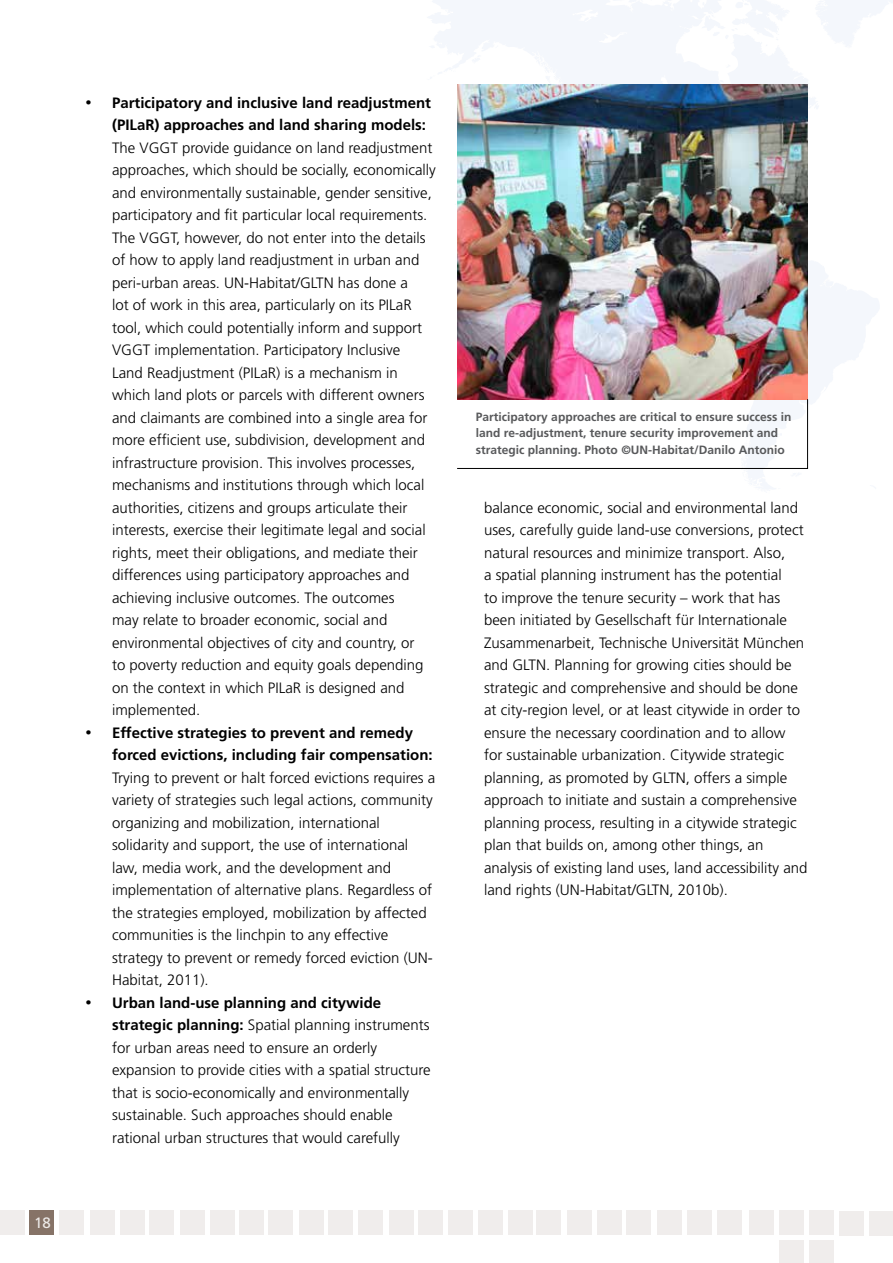
<style>
.page{position:relative;width:893px;height:1263px;background:#fff}
.page>*{position:absolute;margin:0;border:0;box-sizing:border-box;transform-origin:0 0}
.t1{font:300 15px/22.5px "Frutiger";color:#000}
.t2{font:700 15px/22.5px "Frutiger";color:#000}
.t3{font:15px "Frutiger";color:#edeae8}
.t4{font:700 12px/16.5px "Frutiger";color:#58595b}
.s1{font-weight:700}
</style>
<div class="page">
<div style="left:0;top:1210px;width:25px;height:25px;background:#f0edec"></div>
<div style="left:180px;top:1210px;width:25px;height:25px;background:#f0edec"></div>
<div style="left:389px;top:1210px;width:24px;height:25px;background:#f0edec"></div>
<div style="left:657px;top:1210px;width:25px;height:25px;background:#f0edec"></div>
<div style="left:210px;top:1210px;width:25px;height:25px;background:#f0edec"></div>
<div style="left:478px;top:1210px;width:25px;height:25px;background:#f0edec"></div>
<div style="left:418px;top:1210px;width:25px;height:25px;background:#f0edec"></div>
<div style="left:687px;top:1210px;width:25px;height:25px;background:#f0edec"></div>
<div style="left:59px;top:1210px;width:25px;height:25px;background:#f0edec"></div>
<div style="left:268px;top:1210px;width:25px;height:25px;background:#f0edec"></div>
<div style="left:536px;top:1210px;width:25px;height:25px;background:#f0edec"></div>
<div style="left:239px;top:1210px;width:25px;height:25px;background:#f0edec"></div>
<div style="left:508px;top:1210px;width:25px;height:25px;background:#f0edec"></div>
<div style="left:448px;top:1210px;width:25px;height:25px;background:#f0edec"></div>
<div style="left:717px;top:1210px;width:24px;height:25px;background:#f0edec"></div>
<div style="left:90px;top:1210px;width:25px;height:25px;background:#f0edec"></div>
<div style="left:299px;top:1210px;width:24px;height:25px;background:#f0edec"></div>
<div style="left:567px;top:1210px;width:25px;height:25px;background:#f0edec"></div>
<div style="left:120px;top:1210px;width:24px;height:25px;background:#f0edec"></div>
<div style="left:328px;top:1210px;width:25px;height:25px;background:#f0edec"></div>
<div style="left:597px;top:1210px;width:25px;height:25px;background:#f0edec"></div>
<div style="left:149px;top:1210px;width:25px;height:25px;background:#f0edec"></div>
<div style="left:358px;top:1210px;width:25px;height:25px;background:#f0edec"></div>
<div style="left:626px;top:1210px;width:25px;height:25px;background:#f0edec"></div>
<div style="left:749px;top:1210px;width:25px;height:25px;background:#f0edec"></div>
<div style="left:779px;top:1210px;width:25px;height:25px;background:#f0edec"></div>
<div style="left:779px;top:1240px;width:25px;height:23px;background:#f0edec"></div>
<div style="left:809px;top:1210px;width:24px;height:25px;background:#f0edec"></div>
<div style="left:809px;top:1240px;width:24px;height:23px;background:#f0edec"></div>
<div style="left:840px;top:1211px;width:24px;height:25px;background:#f0edec"></div>
<div style="left:869px;top:1211px;width:24px;height:25px;background:#f0edec"></div>
<div style="left:30px;top:1210px;width:24px;height:25px;background:#867367"></div>
<svg style="left:428px;top:0;width:451px;height:469px"></svg>
<svg style="left:692px;top:0;width:201px;height:49px"></svg>
<img style="left:457px;top:84px;width:351px;height:314px">
<svg style="left:456px;top:398px;width:352px;height:91px"></svg>
<p class="t3" style="left:34px;top:1214px;width:18px">18</p>
<p class="t2" style="left:112px;top:91px;width:320px;text-indent:-27px">• Participatory and inclusive land readjustment (PILaR) approaches and land sharing models:</p>
<p class="t1" style="left:112px;top:136px;width:325px">The VGGT provide guidance on land readjustment approaches, which should be socially, economically and environmentally sustainable, gender sensitive, participatory and fit particular local requirements.<br>The VGGT, however, do not enter into the details of how to apply land readjustment in urban and peri-urban areas. UN-Habitat/GLTN has done a<br>lot of work in this area, particularly on its PILaR tool, which could potentially inform and support VGGT implementation. Participatory Inclusive<br>Land Readjustment (PILaR) is a mechanism in which land plots or parcels with different owners and claimants are combined into a single area for more efficient use, subdivision, development and infrastructure provision. This involves processes, mechanisms and institutions through which local authorities, citizens and groups articulate their interests, exercise their legitimate legal and social rights, meet their obligations, and mediate their differences using participatory approaches and achieving inclusive outcomes. The outcomes<br>may relate to broader economic, social and environmental objectives of city and country, or<br>to poverty reduction and equity goals depending on the context in which PILaR is designed and implemented.</p>
<p class="t2" style="left:112px;top:721px;width:322px;text-indent:-27px">• Effective strategies to prevent and remedy forced evictions, including fair compensation:</p>
<p class="t1" style="left:112px;top:766px;width:325px">Trying to prevent or halt forced evictions requires a variety of strategies such legal actions, community organizing and mobilization, international solidarity and support, the use of international law, media work, and the development and implementation of alternative plans. Regardless of the strategies employed, mobilization by affected communities is the linchpin to any effective strategy to prevent or remedy forced eviction (UN-Habitat, 2011).</p>
<p class="t1" style="left:112px;top:991px;width:320px;text-indent:-27px">• <span class="s1">Urban land-use planning and citywide strategic planning:</span> Spatial planning instruments for urban areas need to ensure an orderly expansion to provide cities with a spatial structure that is socio-economically and environmentally sustainable. Such approaches should enable rational urban structures that would carefully</p>
<p class="t4" style="left:476px;top:408px;width:317px">Participatory approaches are critical to ensure success in land re-adjustment, tenure security improvement and strategic planning. Photo ©UN-Habitat/Danilo Antonio</p>
<p class="t1" style="left:484px;top:496px;width:325px">balance economic, social and environmental land uses, carefully guide land-use conversions, protect natural resources and minimize transport. Also,<br>a spatial planning instrument has the potential<br>to improve the tenure security – work that has been initiated by Gesellschaft für Internationale Zusammenarbeit, Technische Universität München and GLTN. Planning for growing cities should be strategic and comprehensive and should be done at city-region level, or at least citywide in order to ensure the necessary coordination and to allow<br>for sustainable urbanization. Citywide strategic planning, as promoted by GLTN, offers a simple approach to initiate and sustain a comprehensive planning process, resulting in a citywide strategic plan that builds on, among other things, an analysis of existing land uses, land accessibility and land rights (UN-Habitat/GLTN, 2010b).</p>
</div>
